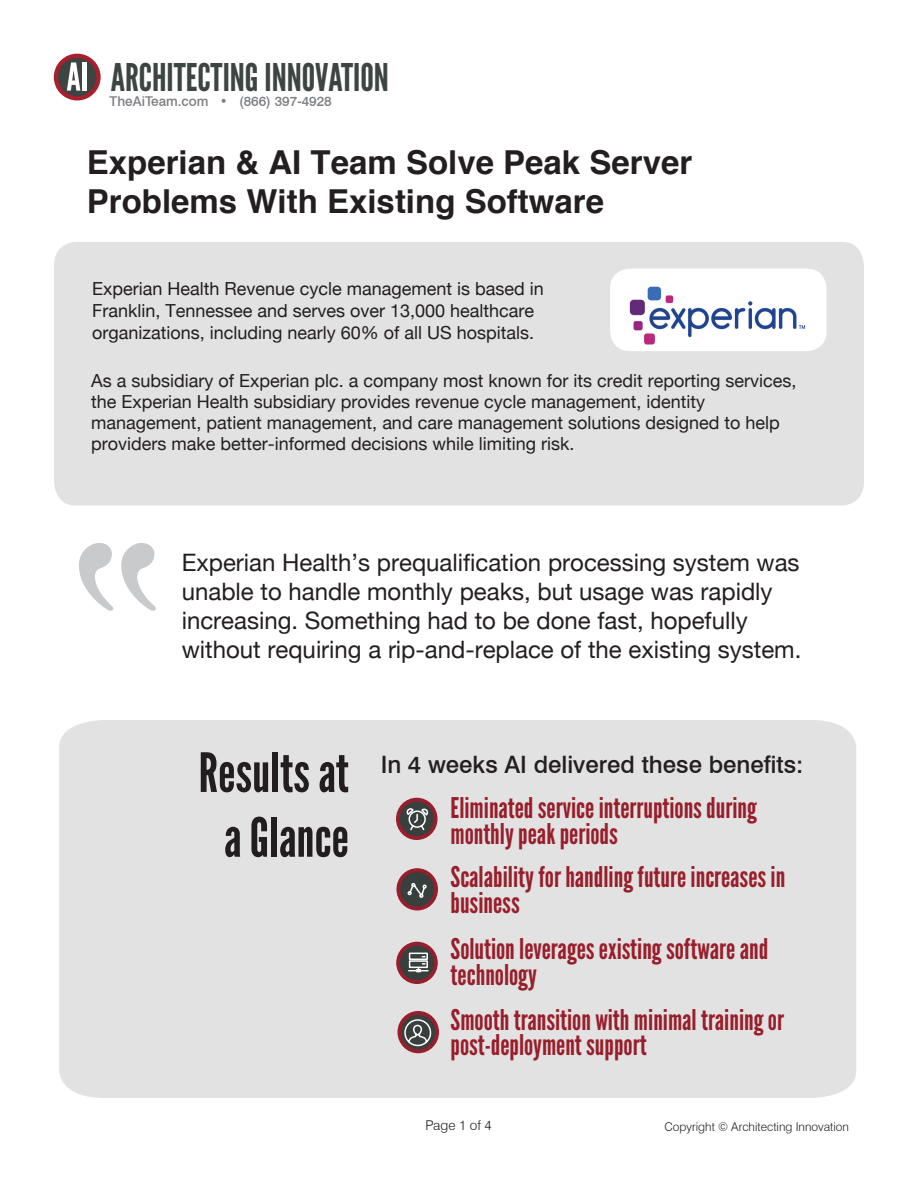
<style>
.page{position:relative;width:918px;height:1188px;background:#fff}
.page>*{position:absolute;margin:0;border:0;box-sizing:border-box;transform-origin:0 0}
.t1{font:54px/64.8px "League Gothic";color:#221e1f;text-align:center}
.t2{font:38.1px "League Gothic";color:#3c4542}
.t3{font:700 33px/39.6px "Helvetica";color:#231f20}
.t4{font:28.5px/25.5px "League Gothic";color:#aa1e2d}
.t5{font:24px/28.8px "Helvetica Neue";color:#231f20}
.t6{font:500 24px "Swiss 721 BT";color:#231f20}
.t7{font:18px/21px "Helvetica Neue";color:#231f20}
.t8{font:18px/21.6px "Helvetica Neue";color:#221e1f}
.t9{font:500 13.5px "Swiss 721 BT";color:#7c7e81}
.t10{font:300 13.5px "Swiss 721 BT";color:#231f20}
.t11{font:300 12px "Swiss 721 BT";color:#231f20}
</style>
<div class="page">
<div style="left:54px;top:242px;width:810px;height:264px;background:#e2e2e2"></div>
<svg style="left:54px;top:54px;width:47px;height:46px"></svg>
<div style="left:59px;top:720px;width:797px;height:378px;background:#e2e2e2"></div>
<svg style="left:396px;top:798px;width:42px;height:42px;background:#876b6d"></svg>
<svg style="left:396px;top:942px;width:42px;height:42px;background:#8b6f72"></svg>
<div style="left:610px;top:269px;width:217px;height:82px;background:#fff;border-radius:20px"></div>
<img style="left:630px;top:287px;width:175px;height:57px">
<svg style="left:397px;top:1011px;width:42px;height:42px;background:#8b6f71"></svg>
<svg style="left:396px;top:868px;width:42px;height:42px;background:#7f6466"></svg>
<h2 class="t2" style="left:111px;top:55px;width:280px">ARCHITECTING INNOVATION</h2>
<p class="t9" style="left:110px;top:93px;width:224px">TheAiTeam.com • (866) 397-4928</p>
<h3 class="t3" style="left:87px;top:143px;width:607px">Experian &amp; AI Team Solve Peak Server<br>Problems With Existing Software</h3>
<p class="t8" style="left:92px;top:279px;width:453px">Experian Health Revenue cycle management is based in<br>Franklin, Tennessee and serves over 13,000 healthcare organizations, including nearly 60% of all US hospitals.</p>
<p class="t7" style="left:91px;top:371px;width:707px">As a subsidiary of Experian plc. a company most known for its credit reporting services, the Experian Health subsidiary provides revenue cycle management, identity management, patient management, and care management solutions designed to help providers make better-informed decisions while limiting risk.</p>
<h3 class="t5" style="left:182px;top:550px;width:621px">Experian Health’s prequalification processing system was unable to handle monthly peaks, but usage was rapidly increasing. Something had to be done fast, hopefully without requiring a rip-and-replace of the existing system.</h3>
<h1 class="t1" style="left:199px;top:741px;width:152px">Results at a Glance</h1>
<h3 class="t6" style="left:381px;top:750px;width:424px">In 4 weeks AI delivered these benefits:</h3>
<h3 class="t4" style="left:451px;top:796px;width:308px">Eliminated service interruptions during monthly peak periods</h3>
<h3 class="t4" style="left:451px;top:865px;width:336px">Scalability for handling future increases in business</h3>
<h3 class="t4" style="left:451px;top:937px;width:319px">Solution leverages existing software and technology</h3>
<h3 class="t4" style="left:451px;top:1007px;width:335px">Smooth transition with minimal training or post-deployment support</h3>
<p class="t10" style="left:426px;top:1117px;width:68px">Page 1 of 4</p>
<p class="t11" style="left:664px;top:1120px;width:186px">Copyright © Architecting Innovation</p>
</div>
